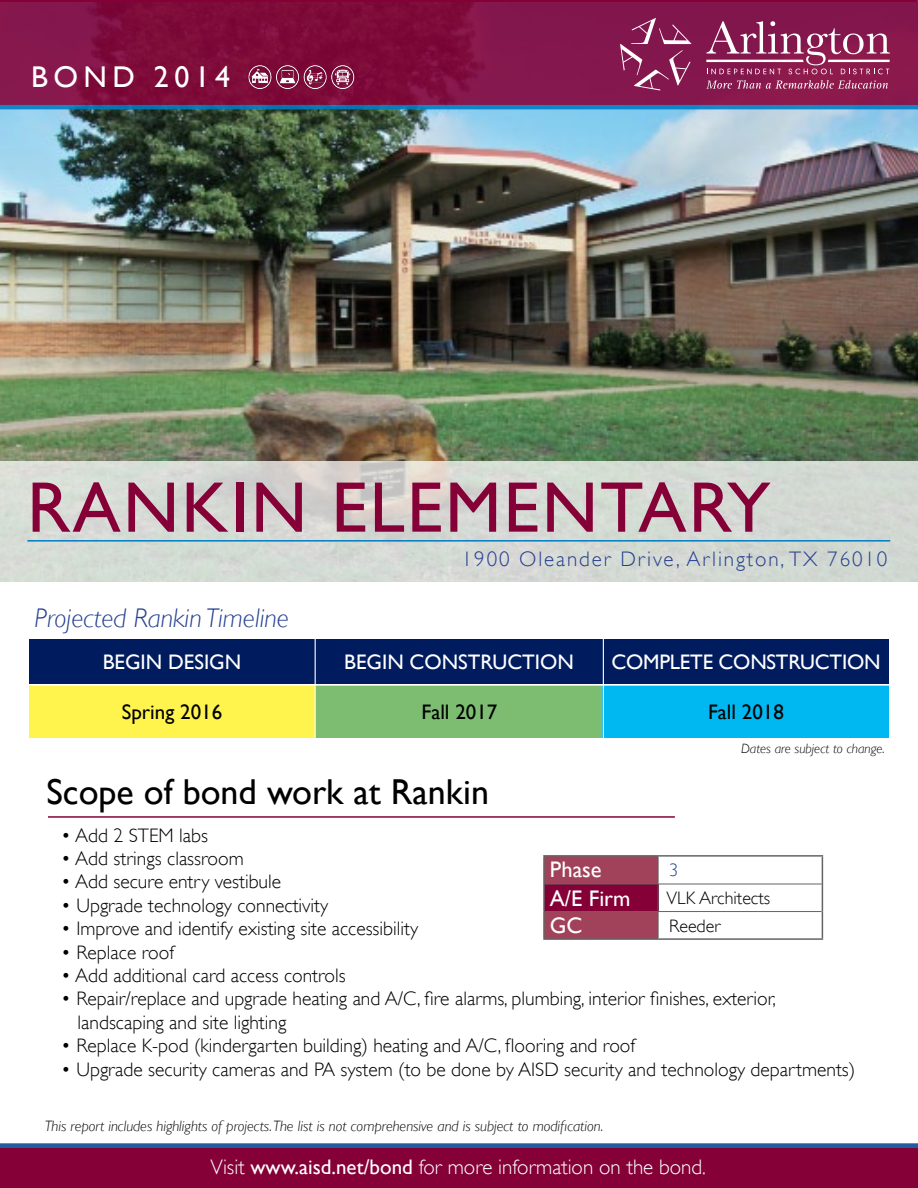
<style>
.page{position:relative;width:918px;height:1188px;background:#fff}
.page>*{position:absolute;margin:0;border:0;box-sizing:border-box;transform-origin:0 0}
.t1{font:72px "Gill Sans";letter-spacing:.03em;color:#860038}
.t2{font:36px "Gill Sans";color:#000}
.t3{font:30px "Gill Sans";letter-spacing:.18em;color:#fff}
.t4{font:italic 300 27px "Gill Sans";color:#25408f}
.t5{font:22.5px "Gill Sans";color:#fff}
.t6{font:300 21px "Gill Sans";color:#fff}
.t7{font:21px "Gill Sans";color:#fff}
.t8{font:300 21px "Gill Sans";letter-spacing:.09em;color:#25408f}
.t9{font:21px "Gill Sans";color:#000}
.t10{font:300 19.5px/23.4px "Gill Sans";color:#000}
.t11{font:300 18px "Gill Sans";color:#000}
.t12{font:300 18px "Gill Sans";color:#25408f}
.t13{font:italic 300 15px "Gill Sans";color:#000}
.t14{font:italic 300 13.5px "Gill Sans";color:#000}
.s1{font-weight:400}
</style>
<div class="page">
<img style="left:1px;top:109px;width:916px;height:352px">
<svg style="left:0;top:461px;width:918px;height:121px;background:#d4d8d3"></svg>
<hr style="left:543px;top:938px;width:115px;height:2px;background:#636466">
<hr style="left:658px;top:938px;width:165px;height:2px;background:#636466">
<hr style="left:543px;top:855px;width:115px;height:2px;background:#636466">
<hr style="left:543px;top:857px;width:2px;height:27px;background:#636466">
<hr style="left:658px;top:855px;width:165px;height:2px;background:#636466">
<hr style="left:543px;top:884px;width:2px;height:28px;background:#636466">
<hr style="left:543px;top:912px;width:2px;height:26px;background:#636466">
<svg style="left:822px;top:857px;width:1px;height:81px"></svg>
<hr style="left:658px;top:884px;width:164px;height:1px;background:#636466">
<hr style="left:658px;top:911px;width:164px;height:1px;background:#636466">
<svg style="left:544px;top:856px;width:115px;height:83px;background:#952f50"></svg>
<hr style="left:48px;top:816px;width:627px;height:2px;background:#860038">
<svg style="left:0;top:0;width:918px;height:105px;background:#811143"></svg>
<div style="left:0;top:1144px;width:918px;height:44px;background:#850037"></div>
<svg style="left:0;top:1143px;width:918px;height:4px;background:#286dab"></svg>
<svg style="left:0;top:105px;width:918px;height:4px;background:#0d80bf"></svg>
<svg style="left:620px;top:18px;width:72px;height:73px;background:#933665"></svg>
<svg style="left:706px;top:21px;width:184px;height:53px;background:#9e4570"></svg>
<svg style="left:706px;top:80px;width:182px;height:9px;background:#a44b73"></svg>
<img style="left:231px;top:64px;width:139px;height:24px">
<hr style="left:27px;top:540px;width:863px;height:2px;background:#007dc3">
<div style="left:29px;top:686px;width:286px;height:52px;background:#fff44d"></div>
<div style="left:315px;top:686px;width:289px;height:52px;background:#7dbd72"></div>
<div style="left:603px;top:686px;width:286px;height:52px;background:#00b8f1"></div>
<div style="left:29px;top:639px;width:286px;height:45px;background:#001c5f"></div>
<div style="left:315px;top:639px;width:288px;height:45px;background:#001c5f"></div>
<div style="left:603px;top:639px;width:286px;height:45px;background:#001c5f"></div>
<hr style="left:603px;top:621px;width:1px;height:137px;background:#fff">
<hr style="left:315px;top:620px;width:1px;height:137px;background:#fff">
<h3 class="t3" style="left:31px;top:59px;width:201px">BOND 2014</h3>
<h1 class="t1" style="left:27px;top:465px;width:49px">ran</h1>
<h1 class="t1" style="left:181px;top:465px;width:591px">kin Elementary</h1>
<h3 class="t4" style="left:34px;top:602px;width:256px">Projected Rankin Timeline</h3>
<p class="t8" style="left:462px;top:547px;width:427px">1900 Oleander Drive, Arlington, TX 76010</p>
<p class="t7" style="left:103px;top:649px;width:140px">BEGIN DESIGN</p>
<p class="t7" style="left:344px;top:649px;width:231px">BEGIN CONSTRUCTION</p>
<p class="t7" style="left:611px;top:649px;width:271px">COMPLETE CONSTRUCTION</p>
<p class="t9" style="left:122px;top:700px;width:102px">Spring 2016</p>
<p class="t9" style="left:422px;top:700px;width:77px">Fall 2017</p>
<p class="t9" style="left:708px;top:700px;width:77px">Fall 2018</p>
<h2 class="t2" style="left:46px;top:771px;width:444px">Scope of bond work at Rankin</h2>
<p class="t14" style="left:741px;top:741px;width:145px">Dates are subject to change.</p>
<p class="t10" style="left:61px;top:823px;width:148px">• Add 2 STEM labs</p>
<p class="t10" style="left:61px;top:847px;width:184px">• Add strings classroom</p>
<p class="t10" style="left:61px;top:870px;width:221px">• Add secure entry vestibule</p>
<p class="t10" style="left:61px;top:894px;width:269px">• Upgrade technology connectivity</p>
<p class="t10" style="left:61px;top:917px;width:358px">• Improve and identify existing site accessibility</p>
<p class="t10" style="left:61px;top:940px;width:114px">• Replace roof</p>
<p class="t10" style="left:61px;top:964px;width:286px">• Add additional card access controls</p>
<p class="t10" style="left:78px;top:987px;width:700px;text-indent:-16px">• Repair/replace and upgrade heating and A/C, fire alarms, plumbing, interior finishes, exterior, landscaping and site lighting</p>
<p class="t10" style="left:61px;top:1034px;width:575px">• Replace K-pod (kindergarten building) heating and A/C, flooring and roof</p>
<p class="t10" style="left:61px;top:1057px;width:796px">• Upgrade security cameras and PA system (to be done by AISD security and technology departments)</p>
<p class="t5" style="left:550px;top:857px;width:53px">Phase</p>
<p class="t12" style="left:669px;top:860px;width:10px">3</p>
<p class="t5" style="left:550px;top:885px;width:82px">A/E Firm</p>
<p class="t11" style="left:667px;top:888px;width:105px">VLK Architects</p>
<p class="t5" style="left:550px;top:912px;width:34px">GC</p>
<p class="t11" style="left:669px;top:915px;width:53px">Reeder</p>
<p class="t13" style="left:45px;top:1118px;width:560px">This report includes highlights of projects. The list is not comprehensive and is subject to modification.</p>
<p class="t6" style="left:211px;top:1155px;width:497px">Visit <span class="s1">www.aisd.net/bond</span> for more information on the bond.</p>
</div>
